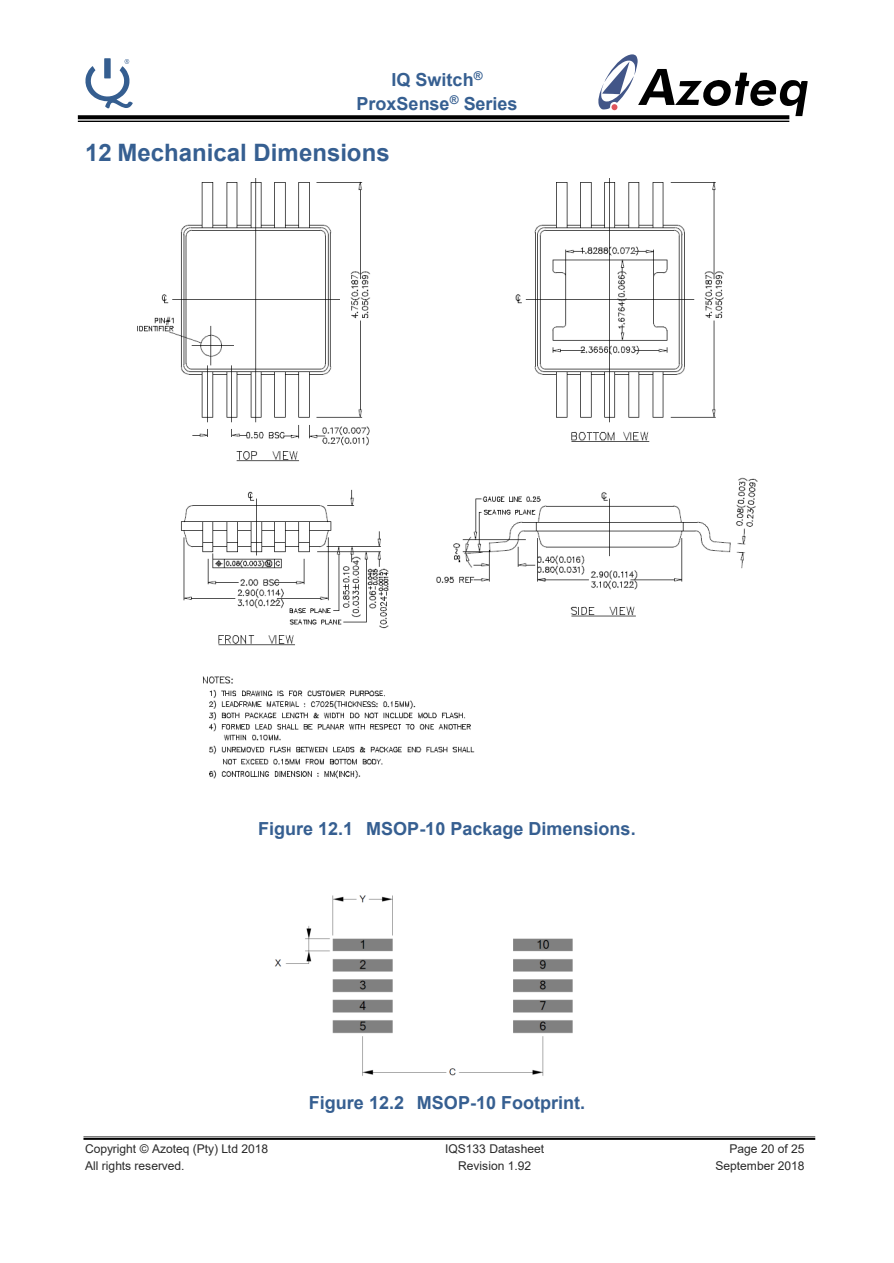
<style>
.page{position:relative;width:894px;height:1263px;background:#fff}
.page>*{position:absolute;margin:0;border:0;box-sizing:border-box;transform-origin:0 0}
.t1{font:700 24px "Arial";color:#365f91}
.t2{font:700 18px/23.7px "Arial";color:#365f91;text-align:center}
.t3{font:12px "Arial";letter-spacing:-.005em;color:#292929}
</style>
<div class="page">
<svg style="left:85px;top:58px;width:48px;height:50px"></svg>
<svg style="left:598px;top:54px;width:209px;height:62px"></svg>
<svg style="left:78px;top:115px;width:711px;height:4px;background:#0f0f0f"></svg>
<hr style="left:78px;top:121px;width:711px;height:1px;background:#000">
<hr style="left:83px;top:1136px;width:731px;height:1px;background:#000">
<hr style="left:83px;top:1137px;width:731px;height:2px;background:#000">
<img style="left:137px;top:178px;width:621px;height:601px">
<img style="left:275px;top:895px;width:298px;height:181px">
<h2 class="t2" style="left:356px;top:68px;width:163px">IQ Switch<sup>®<br></sup>ProxSense<sup>®</sup> Series</h2>
<h1 class="t1" style="left:85px;top:136px;width:306px">12 Mechanical Dimensions</h1>
<h2 class="t2" style="left:258px;top:817px;width:379px">Figure 12.1 MSOP-10 Package Dimensions.</h2>
<h2 class="t2" style="left:309px;top:1090px;width:278px">Figure 12.2 MSOP-10 Footprint.</h2>
<p class="t3" style="left:85px;top:1140px;width:185px">Copyright © Azoteq (Pty) Ltd 2018</p>
<p class="t3" style="left:445px;top:1140px;width:100px">IQS133 Datasheet</p>
<p class="t3" style="left:729px;top:1140px;width:76px">Page 20 of 25</p>
<p class="t3" style="left:85px;top:1157px;width:101px">All rights reserved.</p>
<p class="t3" style="left:458px;top:1157px;width:74px">Revision 1.92</p>
<p class="t3" style="left:715px;top:1157px;width:90px">September 2018</p>
</div>
